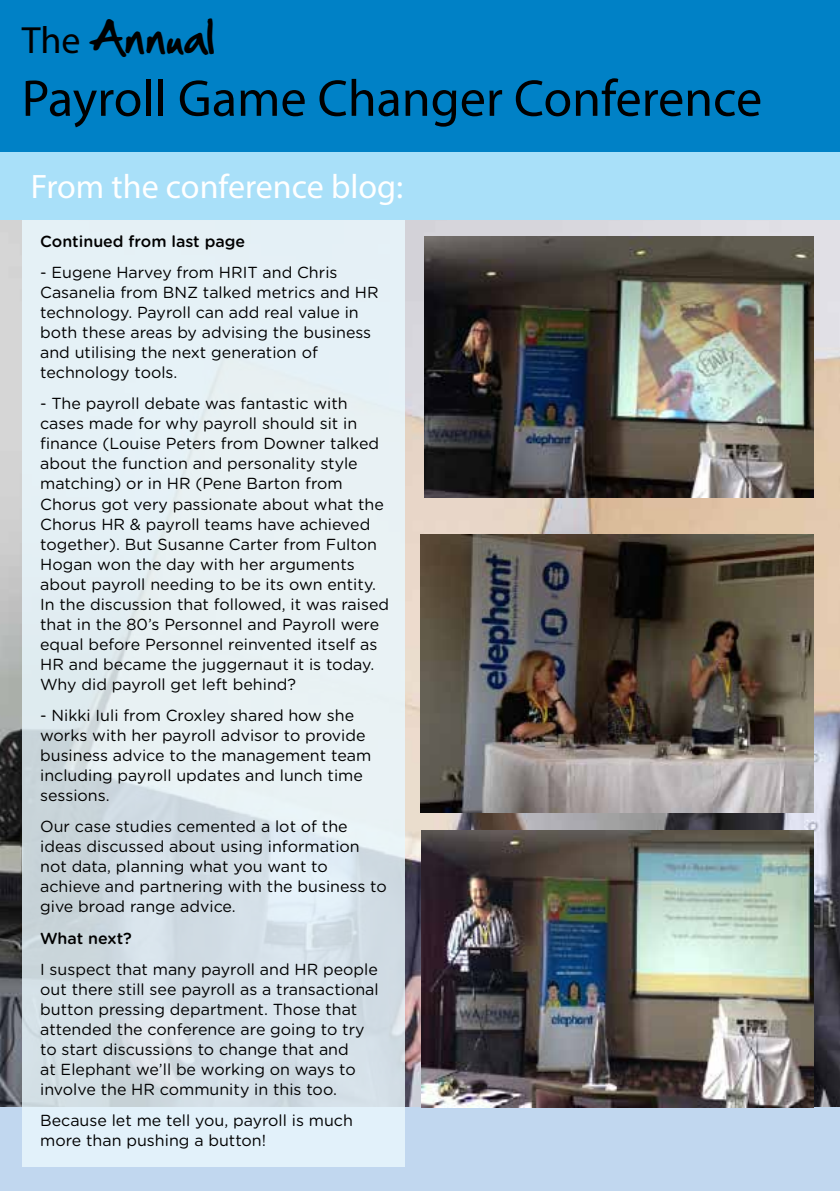
<style>
.page{position:relative;width:840px;height:1191px;background:#fff}
.page>*{position:absolute;margin:0;border:0;box-sizing:border-box;transform-origin:0 0}
.t1{font:52px "Myriad Pro";color:#000}
.t2{font:38px "Hand Of Sean";color:#000}
.t3{font:34px "Myriad Pro";color:#fff}
.t4{font:16px/20px "Gotham Rounded";color:#000}
.t5{font:500 16px "Gotham Rounded";color:#000}
.s1{font-family:"Myriad Pro"}
</style>
<div class="page">
<img style="left:0;top:220px;width:839px;height:887px">
<div style="left:0;top:1107px;width:839px;height:84px;background:#c1d7ef"></div>
<svg style="left:22px;top:220px;width:382px;height:946px;background:#dfeaef"></svg>
<div style="left:0;top:0;width:839px;height:155px;background:#0081c6"></div>
<div style="left:0;top:153px;width:839px;height:67px;background:#a9e0f9"></div>
<img style="left:424px;top:237px;width:389px;height:261px">
<img style="left:420px;top:534px;width:393px;height:279px">
<img style="left:421px;top:831px;width:392px;height:276px">
<h2 class="t2" style="left:22px;top:4px;width:194px"><span class="s1">The</span> Annual</h2>
<h1 class="t1" style="left:22px;top:66px;width:741px">Payroll Game Changer Conference</h1>
<h3 class="t3" style="left:31px;top:165px;width:374px">From the conference blog:</h3>
<p class="t5" style="left:40px;top:230px;width:206px">Continued from last page</p>
<p class="t4" style="left:40px;top:262px;width:340px">- Eugene Harvey from HRIT and Chris Casanelia from BNZ talked metrics and HR technology. Payroll can add real value in both these areas by advising the business and utilising the next generation of technology tools.</p>
<p class="t4" style="left:40px;top:393px;width:350px">- The payroll debate was fantastic with cases made for why payroll should sit in finance (Louise Peters from Downer talked about the function and personality style matching) or in HR (Pene Barton from Chorus got very passionate about what the Chorus HR &amp; payroll teams have achieved together). But Susanne Carter from Fulton Hogan won the day with her arguments about payroll needing to be its own entity.<br>In the discussion that followed, it was raised that in the 80’s Personnel and Payroll were equal before Personnel reinvented itself as HR and became the juggernaut it is today.<br>Why did payroll get left behind?</p>
<p class="t4" style="left:40px;top:704px;width:332px">- Nikki Iuli from Croxley shared how she works with her payroll advisor to provide business advice to the management team including payroll updates and lunch time sessions.</p>
<p class="t4" style="left:40px;top:816px;width:348px">Our case studies cemented a lot of the ideas discussed about using information not data, planning what you want to achieve and partnering with the business to give broad range advice.</p>
<p class="t5" style="left:40px;top:926px;width:93px">What next?</p>
<p class="t4" style="left:40px;top:958px;width:340px">I suspect that many payroll and HR people out there still see payroll as a transactional button pressing department. Those that attended the conference are going to try to start discussions to change that and<br>at Elephant we’ll be working on ways to involve the HR community in this too.</p>
<p class="t4" style="left:40px;top:1110px;width:314px">Because let me tell you, payroll is much more than pushing a button!</p>
</div>
